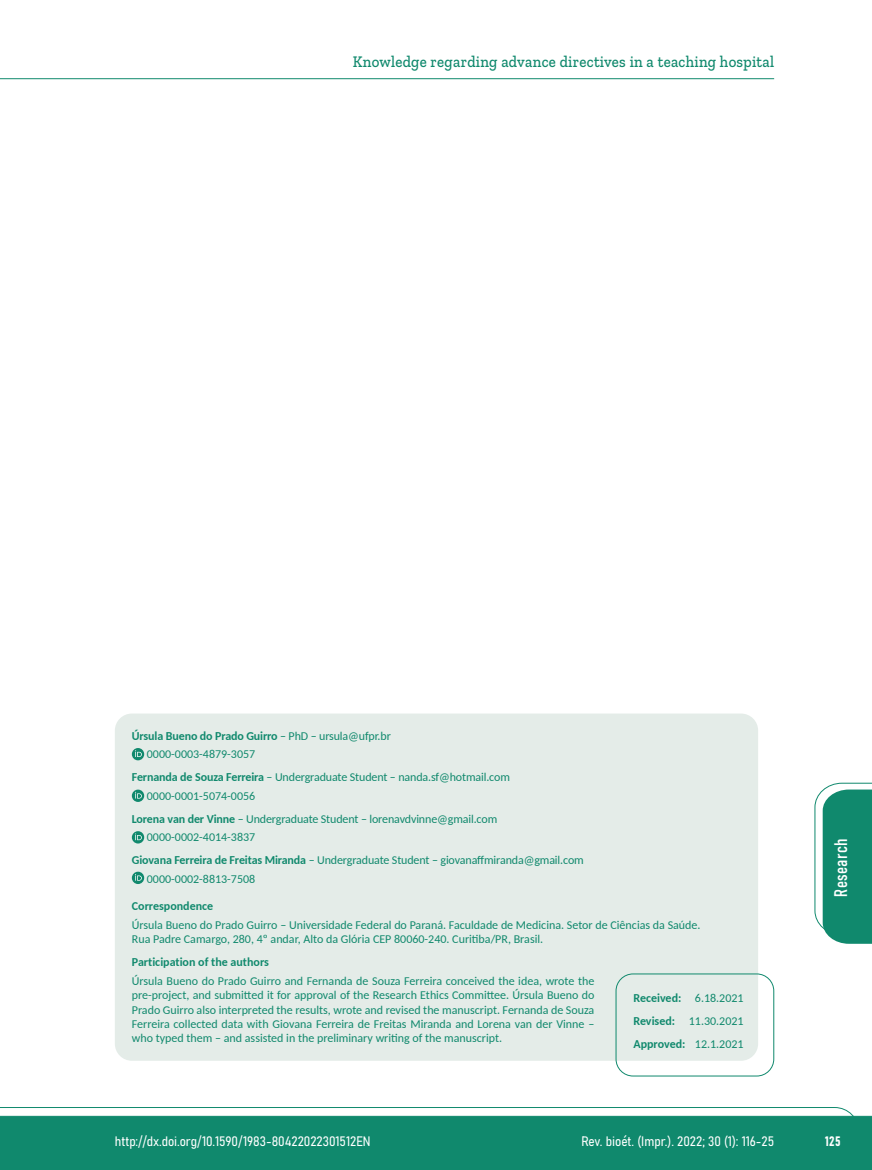
<style>
.page{position:relative;width:872px;height:1170px;background:#fff}
.page>*{position:absolute;margin:0;border:0;box-sizing:border-box;transform-origin:0 0}
.t1{font:18px "Bahnschrift";letter-spacing:.02em;color:#fff}
.t2{font:500 16.5px "Zilla Slab";letter-spacing:.02em;color:#10896d;scale:.9 1}
.t3{font:13.5px "Bahnschrift";color:#fff}
.t4{font:12px/14.4px "Carlito";color:#10896d}
.t5{font:700 12px "Carlito";color:#10896d}
.s1{font-weight:700}
</style>
<div class="page">
<svg style="left:0;top:1107px;width:859px;height:62px;background:#2e977f"></svg>
<hr style="left:0;top:78px;width:774px;height:1px;background:#10896d">
<div style="left:115px;top:713px;width:643px;height:347px;background:#e4ece8;border-radius:17px"></div>
<div style="left:132px;top:748px;width:12px;height:12px;background:#10896d;border-radius:50%"></div>
<svg style="left:135px;top:750px;width:7px;height:7px"></svg>
<svg style="left:132px;top:789px;width:12px;height:12px"></svg>
<svg style="left:135px;top:791px;width:7px;height:7px"></svg>
<svg style="left:132px;top:831px;width:12px;height:12px"></svg>
<svg style="left:135px;top:833px;width:7px;height:7px"></svg>
<svg style="left:132px;top:871px;width:12px;height:13px"></svg>
<svg style="left:135px;top:873px;width:7px;height:7px"></svg>
<div style="left:615px;top:973px;width:159px;height:103px;border:1px solid #10896d;border-radius:17px"></div>
<svg style="left:814px;top:782px;width:58px;height:161px"></svg>
<h2 class="t2" style="left:353px;top:53px;width:469px">Knowledge regarding advance directives in a teaching hospital</h2>
<p class="t4" style="left:147px;top:725px;width:245px;line-height:18.6px;text-indent:-15px"><span class="s1">Úrsula Bueno do Prado Guirro</span> – PhD – ursula@ufpr.br<br>0000-0003-4879-3057</p>
<p class="t4" style="left:147px;top:767px;width:364px;line-height:18.6px;text-indent:-15px"><span class="s1">Fernanda de Souza Ferreira</span> – Undergraduate Student – nanda.sf@hotmail.com<br>0000-0001-5074-0056</p>
<p class="t4" style="left:147px;top:808px;width:352px;line-height:18.6px;text-indent:-15px"><span class="s1">Lorena van der Vinne</span> – Undergraduate Student – lorenavdvinne@gmail.com<br>0000-0002-4014-3837</p>
<p class="t4" style="left:147px;top:850px;width:438px;line-height:18.6px;text-indent:-15px"><span class="s1">Giovana Ferreira de Freitas Miranda</span> – Undergraduate Student – giovanaffmiranda@gmail.com<br>0000-0002-8813-7508</p>
<p class="t5" style="left:132px;top:897px;width:83px">Correspondence</p>
<p class="t4" style="left:132px;top:917px;width:570px">Úrsula Bueno do Prado Guirro – Universidade Federal do Paraná. Faculdade de Medicina. Setor de Ciências da Saúde.<br>Rua Padre Camargo, 280, 4º andar, Alto da Glória CEP 80060-240. Curitiba/PR, Brasil.</p>
<p class="t5" style="left:132px;top:953px;width:139px">Participation of the authors</p>
<p class="t4" style="left:132px;top:972px;width:464px;text-align:justify">Úrsula Bueno do Prado Guirro and Fernanda de Souza Ferreira conceived the idea, wrote the pre-project, and submitted it for approval of the Research Ethics Committee. Úrsula Bueno do Prado Guirro also interpreted the results, wrote and revised the manuscript. Fernanda de Souza Ferreira collected data with Giovana Ferreira de Freitas Miranda and Lorena van der Vinne – who typed them – and assisted in the preliminary writing of the manuscript.</p>
<p class="t4" style="left:633px;top:985px;width:112px;line-height:23px;text-align:justify"><span class="s1">Received:</span> 6.18.2021<br><span class="s1">Revised:</span> 11.30.2021<br><span class="s1">Approved:</span> 12.1.2021</p>
<h1 class="t1" style="left:827px;top:896px;width:59px;rotate:-90deg">Research</h1>
<p class="t3" style="left:115px;top:1131px;width:257px">http://dx.doi.org/10.1590/1983-80422022301512EN</p>
<p class="t3" style="left:581px;top:1131px;width:194px">Rev. bioét. (Impr.). 2022; 30 (1): 116-25</p>
<p class="t3" style="left:825px;top:1130px;width:17px">125</p>
</div>
